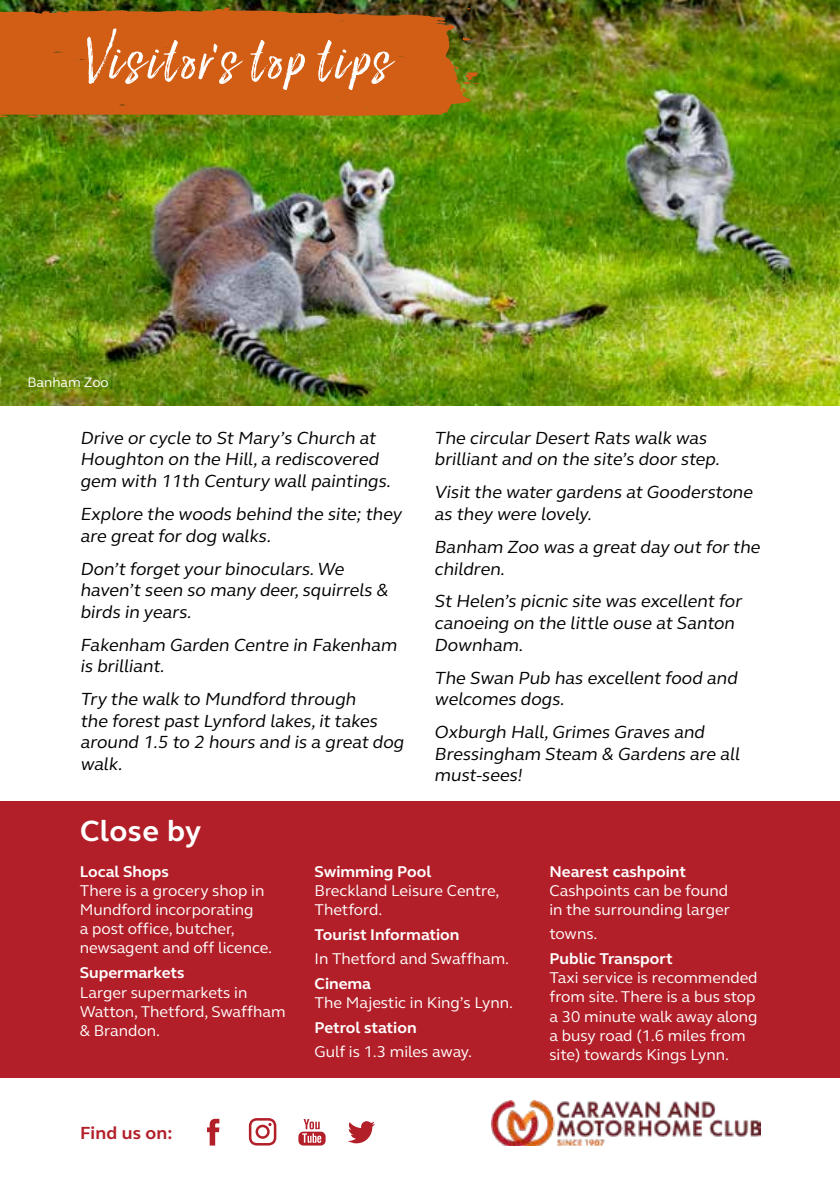
<style>
.page{position:relative;width:840px;height:1191px;background:#fff}
.page>*{position:absolute;margin:0;border:0;box-sizing:border-box;transform-origin:0 0}
.t1{font:68px "Lucky Fellas Win";letter-spacing:.045em;color:#fff}
.t2{font:700 30px "FS Elliot";letter-spacing:.01em;color:#fff}
.t3{font:18px/21.6px "FS Elliot";color:#000}
.t4{font:700 18px "FS Elliot";letter-spacing:.01em;color:#b31f29}
.t5{font:16px/19.2px "FS Elliot";color:#fff}
.t6{font:700 16px "FS Elliot";color:#fff}
.t7{font:14px "FS Elliot";color:#fff}
</style>
<div class="page">
<img style="left:491px;top:1100px;width:269px;height:45px">
<svg style="left:348px;top:1121px;width:27px;height:22px"></svg>
<svg style="left:207px;top:1118px;width:12px;height:27px"></svg>
<svg style="left:249px;top:1118px;width:27px;height:27px"></svg>
<svg style="left:298px;top:1119px;width:27px;height:26px"></svg>
<img style="left:0;top:0;width:839px;height:405px">
<div style="left:0;top:801px;width:839px;height:276px;background:#b31f29"></div>
<svg style="left:26px;top:117px;width:13px;height:1px"></svg>
<svg style="left:0;top:7px;width:474px;height:110px;background:#c35d14"></svg>
<svg style="left:459px;top:72px;width:21px;height:12px"></svg>
<h1 class="t1" style="left:79px;top:16px;width:310px">Visitor’s top tips</h1>
<p class="t7" style="left:27px;top:373px;width:83px">Banham Zoo</p>
<p class="t3" style="left:80px;top:426px;width:315px">Drive or cycle to St Mary’s Church at<br>Houghton on the Hill,a rediscovered gem with 11th Century wallpaintings.</p>
<p class="t3" style="left:80px;top:502px;width:326px">Explore the woods behind the site;they are great for dog walks.</p>
<p class="t3" style="left:80px;top:557px;width:312px">Don’t forget your binoculars.We haven’t seen so many deer,squirrels &amp; birds in years.</p>
<p class="t3" style="left:80px;top:633px;width:321px">Fakenham Garden Centre in Fakenham is brilliant.</p>
<p class="t3" style="left:80px;top:688px;width:328px">Try the walk to Mundford through<br>the forest past Lynford lakes,it takes around 1.5 to 2 hours and is a great dog walk.</p>
<h2 class="t2" style="left:80px;top:810px;width:123px">Close by</h2>
<p class="t3" style="left:434px;top:426px;width:290px">The circular Desert Rats walk was brilliant and on the site’s door step.</p>
<p class="t3" style="left:434px;top:481px;width:323px">Visit the water gardens at Gooderstone as they were lovely.</p>
<p class="t3" style="left:434px;top:535px;width:330px">Banham Zoo was a great day out for the children.</p>
<p class="t3" style="left:434px;top:590px;width:312px">St Helen’s picnic site was excellent for canoeing on the little ouse at Santon<br>Downham.</p>
<p class="t3" style="left:434px;top:666px;width:307px">The Swan Pub has excellent food and welcomes dogs.</p>
<p class="t3" style="left:434px;top:721px;width:310px">Oxburgh Hall,Grimes Graves and<br>Bressingham Steam &amp; Gardens are all must-sees!</p>
<p class="t6" style="left:80px;top:860px;width:91px">Local Shops</p>
<p class="t5" style="left:80px;top:880px;width:194px">There is a grocery shop in<br>Mundford incorporating<br>a post office, butcher, newsagent and off licence.</p>
<p class="t6" style="left:80px;top:962px;width:106px">Supermarkets</p>
<p class="t5" style="left:80px;top:982px;width:207px">Larger supermarkets in<br>Watton, Thetford, Swaffham &amp; Brandon.</p>
<p class="t4" style="left:80px;top:1121px;width:94px">Find us on:</p>
<p class="t6" style="left:314px;top:860px;width:118px">Swimming Pool</p>
<p class="t5" style="left:314px;top:880px;width:186px">Breckland Leisure Centre,<br>Thetford.</p>
<p class="t6" style="left:314px;top:923px;width:146px">Tourist Information</p>
<p class="t5" style="left:314px;top:948px;width:196px">In Thetford and Swaffham.</p>
<p class="t6" style="left:314px;top:972px;width:58px">Cinema</p>
<p class="t5" style="left:314px;top:992px;width:200px">The Majestic in King’s Lynn.</p>
<p class="t6" style="left:314px;top:1016px;width:103px">Petrol station</p>
<p class="t5" style="left:314px;top:1041px;width:159px">Gulf is 1.3 miles away.</p>
<p class="t6" style="left:549px;top:860px;width:138px">Nearest cashpoint</p>
<p class="t5" style="left:549px;top:880px;width:182px">Cashpoints can be found in the surrounding larger</p>
<p class="t5" style="left:549px;top:923px;width:50px">towns.</p>
<p class="t6" style="left:549px;top:947px;width:125px">Public Transport</p>
<p class="t5" style="left:549px;top:967px;width:209px">Taxi service is recommended from site. There is a bus stop a 30 minute walk away along a busy road (1.6 miles from site) towards Kings Lynn.</p>
</div>
